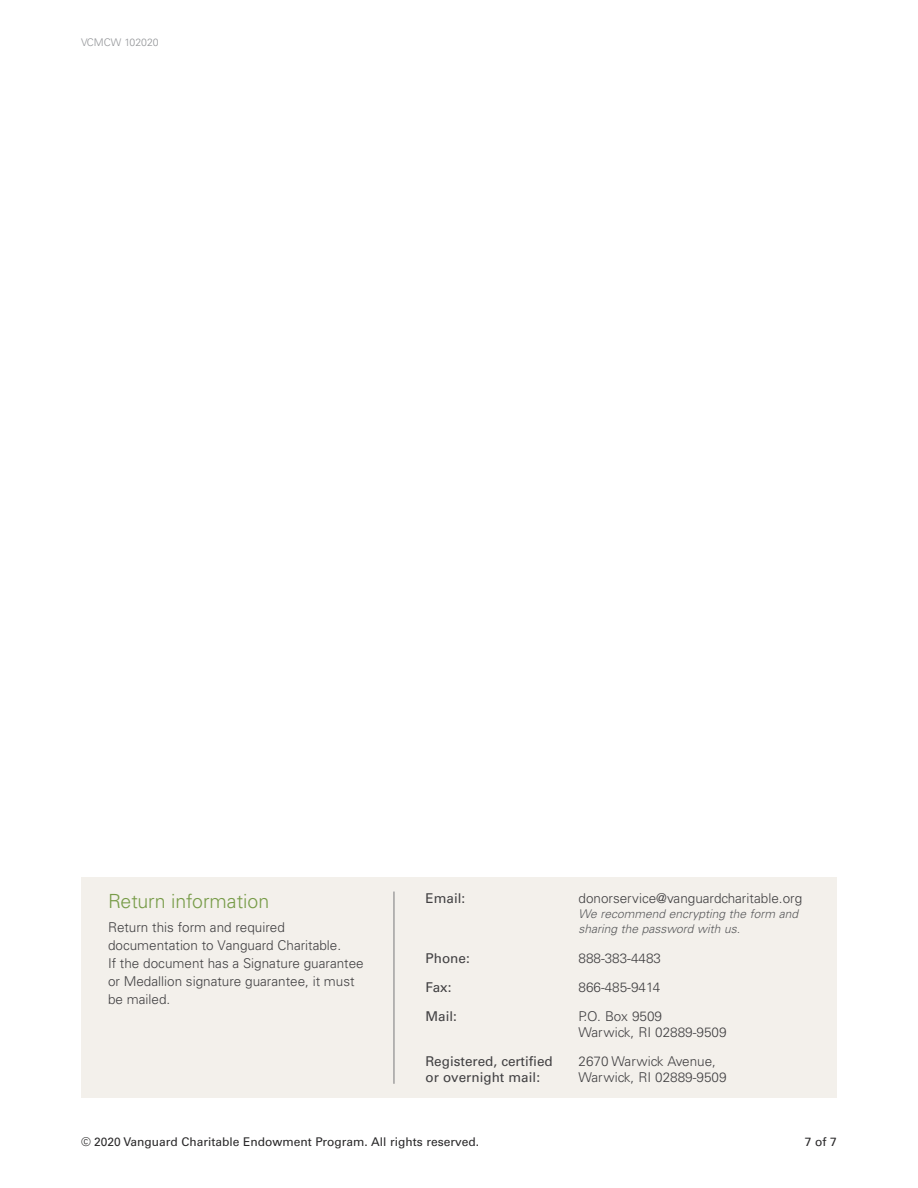
<style>
.page{position:relative;width:918px;height:1188px;background:#fff}
.page>*{position:absolute;margin:0;border:0;box-sizing:border-box;transform-origin:0 0}
.t1{font:300 19.5px "Univers LT Std";color:#789c49}
.t2{font:300 13.5px/18px "Univers LT Std";color:#414042}
.t3{font:13.5px "Univers LT Std";color:#414042}
.t4{font:12px "Univers LT Std";color:#292829}
.t5{font:italic 300 12px/15px "Univers LT Std";color:#58595b}
.t6{font:300 10.5px "Univers LT Std";color:#939598}
</style>
<div class="page">
<div style="left:81px;top:878px;width:756px;height:220px;background:#f3f0eb"></div>
<hr style="left:394px;top:892px;width:1px;height:192px;background:#77787b">
<p class="t6" style="left:81px;top:36px;width:79px">VCMCW 102020</p>
<h1 class="t1" style="left:108px;top:889px;width:163px">Return information</h1>
<p class="t2" style="left:108px;top:919px;width:257px">Return this form and required documentation to Vanguard Charitable.<br>If the document has a Signature guarantee or Medallion signature guarantee, it must be mailed.</p>
<p class="t3" style="left:426px;top:891px;width:41px">Email:</p>
<p class="t2" style="left:579px;top:890px;width:225px">donorservice@vanguardcharitable.org</p>
<p class="t5" style="left:579px;top:907px;width:221px">We recommend encrypting the form and sharing the password with us.</p>
<p class="t3" style="left:426px;top:950px;width:46px">Phone:</p>
<p class="t2" style="left:579px;top:949px;width:84px">888-383-4483</p>
<p class="t3" style="left:426px;top:979px;width:28px">Fax:</p>
<p class="t2" style="left:579px;top:978px;width:83px">866-485-9414</p>
<p class="t3" style="left:426px;top:1008px;width:33px">Mail:</p>
<p class="t2" style="left:579px;top:1008px;width:150px;line-height:15.8px">P.O. Box 9509<br>Warwick, RI 02889-9509</p>
<p class="t3" style="left:426px;top:1053px;width:129px">Registered, certified</p>
<p class="t2" style="left:579px;top:1052px;width:139px">2670 Warwick Avenue,</p>
<p class="t3" style="left:426px;top:1069px;width:116px">or overnight mail:</p>
<p class="t2" style="left:579px;top:1068px;width:150px">Warwick, RI 02889-9509</p>
<p class="t4" style="left:81px;top:1134px;width:400px">© 2020 Vanguard Charitable Endowment Program. All rights reserved.</p>
<p class="t4" style="left:805px;top:1134px;width:34px">7 of 7</p>
</div>
